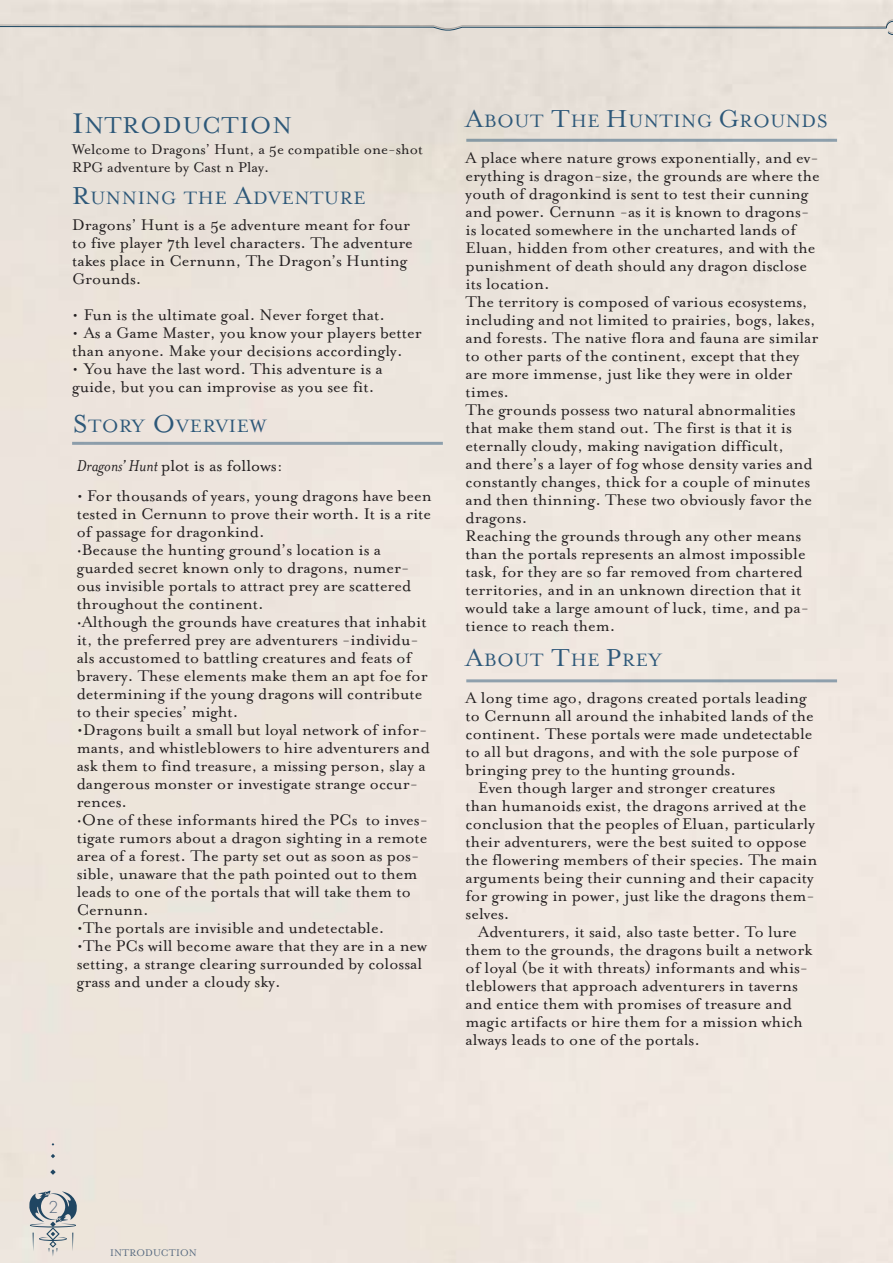
<style>
.page{position:relative;width:893px;height:1263px;background:#fff}
.page>*{position:absolute;margin:0;border:0;box-sizing:border-box;transform-origin:0 0}
.t1{font:26.7px "Mrs Eaves Roman";letter-spacing:.03em;color:#2d5879}
.t2{font:20.85px "Mrs Eaves Roman";letter-spacing:.03em;color:#2d5879}
.t3{font:18px/18px "Mrs Eaves Roman";color:#231f20}
.t4{font:18px "Mrs Eaves OT";color:#231f20}
.t5{font:300 18px "Futura PT";color:#566980}
.t6{font:16.5px/18px "Mrs Eaves Roman";color:#231f20}
.t7{font:11.1px "Mrs Eaves OT";letter-spacing:.01em;color:#566980}
.s1{font-size:33px}
.s2{font-size:28.5px}
.s3{font-family:"Mrs Eaves OT";font-weight:700;font-size:22.5px}
.s4{font-style:italic}
.s5{font-family:"Mrs Eaves OT";font-weight:700}
</style>
<div class="page">
<svg style="left:0;top:20px;width:893px;height:15px;background:#d4d1cb"></svg>
<svg style="left:50px;top:1169px;width:6px;height:6px"></svg>
<svg style="left:51px;top:1154px;width:4px;height:4px"></svg>
<svg style="left:29px;top:1190px;width:48px;height:66px;background:#bdbfbf"></svg>
<hr style="left:72px;top:442px;width:371px;height:3px;background:#2d5879">
<hr style="left:466px;top:139px;width:371px;height:3px;background:#2d5879">
<hr style="left:466px;top:679px;width:371px;height:3px;background:#2d5879">
<h1 class="t1" style="left:72px;top:111px;width:221px"><span class="s1">I</span>NTRODUCTION</h1>
<p class="t6" style="left:72px;top:140px;width:352px">Welcome to Dragons’ Hunt, a 5e compatible one-shot<br>RPG adventure by Cast n Play.</p>
<p class="t2" style="left:72px;top:187px;width:295px"><span class="s2">R</span>UNNING THE <span class="s2">A</span>DVENTURE</p>
<p class="t3" style="left:72px;top:216px;width:342px">Dragons’ Hunt is a 5e adventure meant for four to five player 7th level characters. The adventure takes place in Cernunn, The Dragon’s Hunting Grounds.</p>
<p class="t3" style="left:72px;top:306px;width:351px"><span class="s3">·</span> Fun is the ultimate goal. Never forget that.<br><span class="s3">·</span> As a Game Master, you know your players better than anyone. Make your decisions accordingly.<br><span class="s3">·</span> You have the last word. This adventure is a guide, but you can improvise as you see fit.</p>
<p class="t2" style="left:73px;top:415px;width:195px"><span class="s2">S</span>TORY <span class="s2">O</span>VERVIEW</p>
<p class="t4" style="left:77px;top:456px;width:207px"><span class="s4">Dragons’ Hunt</span> plot is as follows:</p>
<p class="t3" style="left:77px;top:487px;width:356px"><span class="s3">·</span> For thousands of years, young dragons have been tested in Cernunn to prove their worth. It is a rite of passage for dragonkind.<br><span class="s5">·</span>Because the hunting ground’s location is a guarded secret known only to dragons, numer&shy;ous invisible portals to attract prey are scattered throughout the continent.<br><span class="s5">·</span>Although the grounds have creatures that inhabit it, the preferred prey are adventurers -individu&shy;als accustomed to battling creatures and feats of bravery. These elements make them an apt foe for determining if the young dragons will contribute to their species’ might.<br><span class="s3">·</span>Dragons built a small but loyal network of infor&shy;mants, and whistleblowers to hire adventurers and ask them to find treasure, a missing person, slay a dangerous monster or investigate strange occur&shy;rences.<br><span class="s5">·</span>One of these informants hired the PCs to inves&shy;tigate rumors about a dragon sighting in a remote area of a forest. The party set out as soon as pos&shy;sible, unaware that the path pointed out to them leads to one of the portals that will take them to Cernunn.<br><span class="s3">·</span>The portals are invisible and undetectable.<br><span class="s3">·</span>The PCs will become aware that they are in a new setting, a strange clearing surrounded by colossal grass and under a cloudy sky.</p>
<p class="t2" style="left:466px;top:110px;width:363px"><span class="s2">A</span>BOUT <span class="s2">T</span>HE <span class="s2">H</span>UNTING <span class="s2">G</span>ROUNDS</p>
<p class="t3" style="left:466px;top:148px;width:356px">A place where nature grows exponentially, and ev&shy;erything is dragon-size, the grounds are where the youth of dragonkind is sent to test their cunning and power. Cernunn -as it is known to dragons&shy;is located somewhere in the uncharted lands of Eluan, hidden from other creatures, and with the punishment of death should any dragon disclose its location.<br>The territory is composed of various ecosystems, including and not limited to prairies, bogs, lakes, and forests. The native flora and fauna are similar to other parts of the continent, except that they are more immense, just like they were in older times.<br>The grounds possess two natural abnormalities that make them stand out. The first is that it is eternally cloudy, making navigation difficult,<br>and there’s a layer of fog whose density varies and constantly changes, thick for a couple of minutes and then thinning. These two obviously favor the dragons.<br>Reaching the grounds through any other means than the portals represents an almost impossible task, for they are so far removed from chartered territories, and in an unknown direction that it would take a large amount of luck, time, and pa&shy;tience to reach them.</p>
<p class="t2" style="left:466px;top:649px;width:198px"><span class="s2">A</span>BOUT <span class="s2">T</span>HE <span class="s2">P</span>REY</p>
<p class="t3" style="left:466px;top:689px;width:343px">A long time ago, dragons created portals leading</p>
<p class="t3" style="left:466px;top:707px;width:350px">to Cernunn all around the inhabited lands of the</p>
<p class="t3" style="left:466px;top:725px;width:348px">continent. These portals were made undetectable</p>
<p class="t3" style="left:466px;top:743px;width:334px">to all but dragons, and with the sole purpose of</p>
<p class="t3" style="left:466px;top:761px;width:272px">bringing prey to the hunting grounds.</p>
<p class="t3" style="left:478px;top:779px;width:299px">Even though larger and stronger creatures</p>
<p class="t3" style="left:466px;top:797px;width:342px">than humanoids exist, the dragons arrived at the</p>
<p class="t3" style="left:466px;top:815px;width:351px">conclusion that the peoples of Eluan, particularly</p>
<p class="t3" style="left:466px;top:833px;width:343px">their adventurers, were the best suited to oppose</p>
<p class="t3" style="left:466px;top:851px;width:353px">the flowering members of their species. The main</p>
<p class="t3" style="left:466px;top:869px;width:350px">arguments being their cunning and their capacity</p>
<p class="t3" style="left:466px;top:887px;width:351px">for growing in power, just like the dragons them-</p>
<p class="t3" style="left:466px;top:905px;width:45px">selves.</p>
<p class="t3" style="left:478px;top:923px;width:320px">Adventurers, it said, also taste better. To lure</p>
<p class="t3" style="left:466px;top:941px;width:348px">them to the grounds, the dragons built a network</p>
<p class="t3" style="left:466px;top:959px;width:344px">of loyal (be it with threats) informants and whis-</p>
<p class="t3" style="left:466px;top:977px;width:334px">tleblowers that approach adventurers in taverns</p>
<p class="t3" style="left:466px;top:995px;width:328px">and entice them with promises of treasure and</p>
<p class="t3" style="left:466px;top:1013px;width:339px">magic artifacts or hire them for a mission which</p>
<p class="t3" style="left:466px;top:1031px;width:236px">always leads to one of the portals.</p>
<p class="t5" style="left:48px;top:1197px;width:11px">2</p>
<p class="t7" style="left:110px;top:1246px;width:88px">INTRODUCTION</p>
</div>
